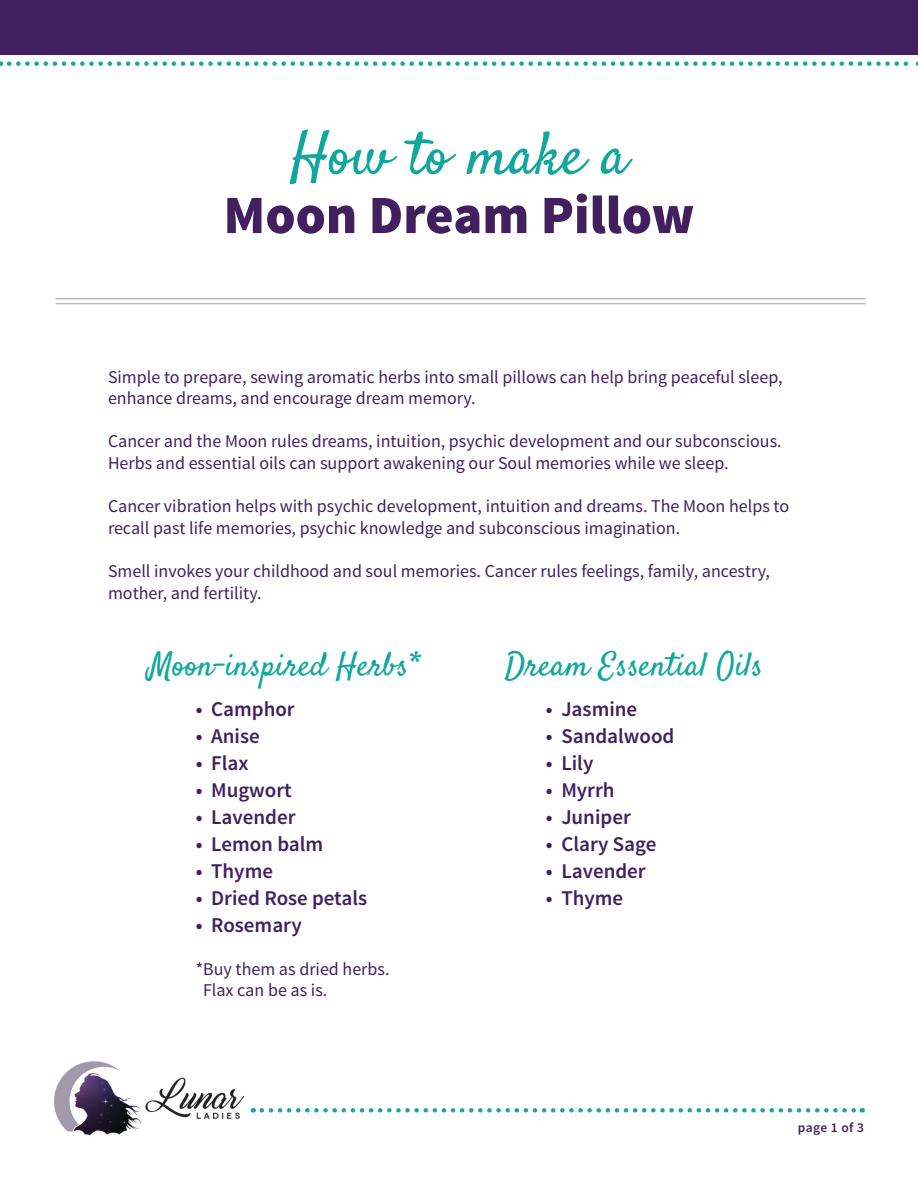
<style>
.page{position:relative;width:918px;height:1188px;background:#fff}
.page>*{position:absolute;margin:0;border:0;box-sizing:border-box;transform-origin:0 0}
.t1{font:60px "Satisfy";color:#12a79d}
.t2{font:900 54px "Source Sans Pro";color:#422060}
.t3{font:33px "Satisfy";color:#12a79d}
.t4{font:600 21px "Source Sans Pro";color:#422060}
.t5{font:18px/21.6px "Source Sans Pro";color:#422060}
.t6{font:600 13.5px "Source Sans Pro";letter-spacing:.02em;color:#422060}
</style>
<div class="page">
<svg style="left:262px;top:1108px;width:601px;height:5px"></svg>
<img style="left:54px;top:1061px;width:190px;height:75px">
<div style="left:0;top:0;width:918px;height:54px;background:#422060"></div>
<svg style="left:9px;top:61px;width:909px;height:5px"></svg>
<hr style="left:56px;top:298px;width:810px;height:1px;background:#a29aaa">
<hr style="left:56px;top:303px;width:810px;height:1px;background:#a29aaa">
<p class="t1" style="left:290px;top:117px;width:339px">How to make a</p>
<p class="t2" style="left:223px;top:180px;width:473px">Moon Dream Pillow</p>
<p class="t5" style="left:108px;top:366px;width:676px">Simple to prepare, sewing aromatic herbs into small pillows can help bring peaceful sleep, enhance dreams, and encourage dream memory.</p>
<p class="t5" style="left:108px;top:431px;width:675px">Cancer and the Moon rules dreams, intuition, psychic development and our subconscious.<br>Herbs and essential oils can support awakening our Soul memories while we sleep.</p>
<p class="t5" style="left:108px;top:496px;width:683px">Cancer vibration helps with psychic development, intuition and dreams. The Moon helps to recall past life memories, psychic knowledge and subconscious imagination.</p>
<p class="t5" style="left:108px;top:560px;width:664px">Smell invokes your childhood and soul memories. Cancer rules feelings, family, ancestry, mother, and fertility.</p>
<p class="t3" style="left:148px;top:644px;width:272px">Moon-inspired Herbs*</p>
<p class="t4" style="left:196px;top:695px;width:101px">• Camphor</p>
<p class="t4" style="left:196px;top:722px;width:66px">• Anise</p>
<p class="t4" style="left:196px;top:749px;width:54px">• Flax</p>
<p class="t4" style="left:196px;top:776px;width:98px">• Mugwort</p>
<p class="t4" style="left:196px;top:803px;width:101px">• Lavender</p>
<p class="t4" style="left:196px;top:830px;width:129px">• Lemon balm</p>
<p class="t4" style="left:196px;top:857px;width:79px">• Thyme</p>
<p class="t4" style="left:196px;top:884px;width:173px">• Dried Rose petals</p>
<p class="t4" style="left:196px;top:911px;width:108px">• Rosemary</p>
<p class="t5" style="left:196px;top:958px;width:195px">*Buy them as dried herbs.</p>
<p class="t5" style="left:203px;top:980px;width:126px">Flax can be as is.</p>
<p class="t3" style="left:505px;top:644px;width:260px">Dream Essential Oils</p>
<p class="t4" style="left:546px;top:695px;width:93px">• Jasmine</p>
<p class="t4" style="left:546px;top:722px;width:130px">• Sandalwood</p>
<p class="t4" style="left:546px;top:749px;width:49px">• Lily</p>
<p class="t4" style="left:546px;top:776px;width:70px">• Myrrh</p>
<p class="t4" style="left:546px;top:803px;width:87px">• Juniper</p>
<p class="t4" style="left:546px;top:830px;width:112px">• Clary Sage</p>
<p class="t4" style="left:546px;top:857px;width:101px">• Lavender</p>
<p class="t4" style="left:546px;top:884px;width:79px">• Thyme</p>
<p class="t6" style="left:798px;top:1119px;width:68px">page 1 of 3</p>
</div>
